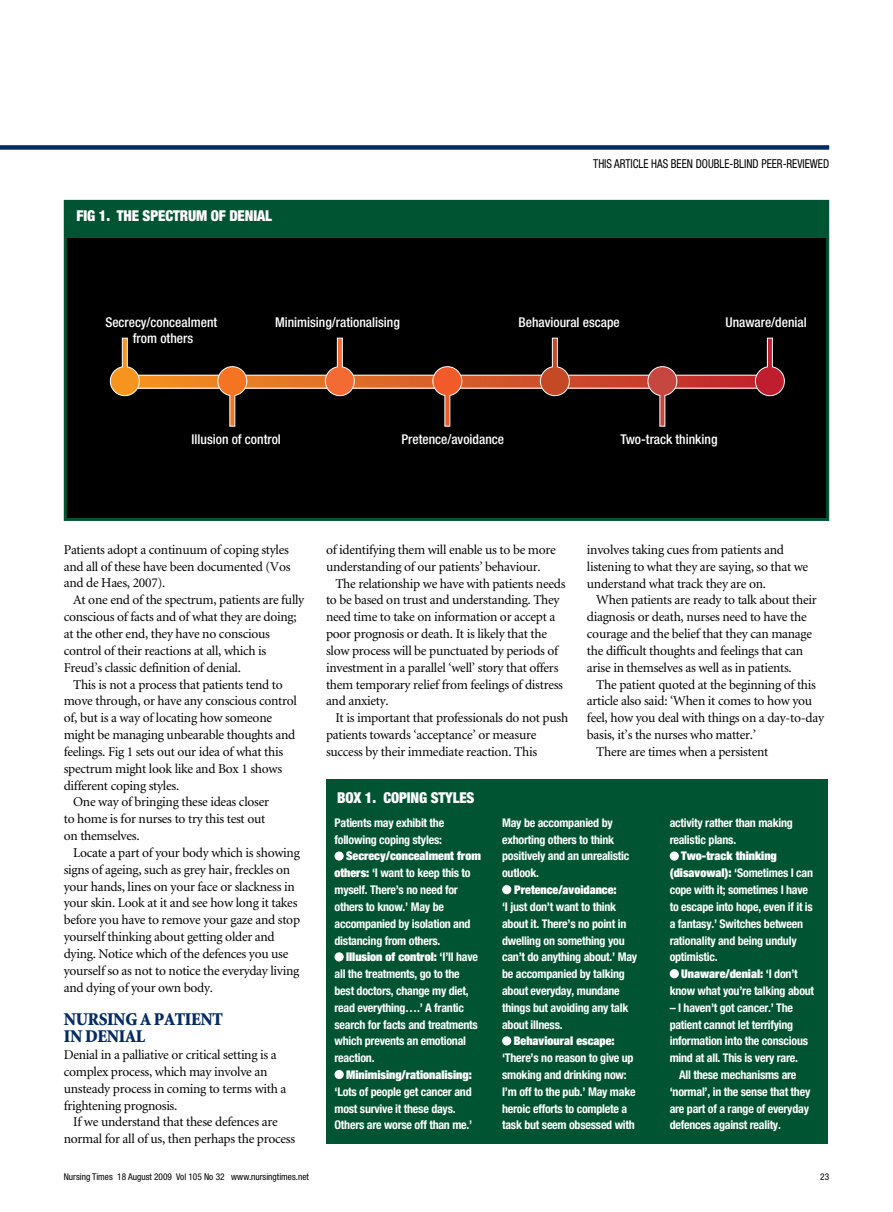
<style>
.page{position:relative;width:893px;height:1212px;background:#fff}
.page>*{position:absolute;margin:0;border:0;box-sizing:border-box;transform-origin:0 0}
.t1{font:900 18px/16.8px "Minion";letter-spacing:.095em;color:#042c63;scale:.95 1}
.t2{font:900 condensed 15px "Helvetica Neue";letter-spacing:-.01em;color:#fff}
.t3{font:13.5px/16.8px "Minion";letter-spacing:-.02em;color:#000}
.t4{font:500 condensed 13.5px/16.2px "Helvetica Neue";color:#fff;text-align:center}
.t5{font:condensed 12.3px "Helvetica Neue";color:#000;scale:.9 1}
.t6{font:700 condensed 12px/16.8px "Helvetica Neue";letter-spacing:-.02em;color:#fff}
.t7{font:900 expanded 12px "Helvetica Neue";color:#fff}
.t8{font:condensed 9.3px "Helvetica Neue";color:#000}
.s1{font-weight:900;font-stretch:expanded}
</style>
<div class="page">
<div style="left:0;top:145px;width:829px;height:5px;background:#042c63"></div>
<div style="left:65px;top:231px;width:763px;height:288px;background:#000"></div>
<svg style="left:140px;top:377px;width:615px;height:9px;background:#d75d28"></svg>
<svg style="left:110px;top:337px;width:30px;height:59px"></svg>
<svg style="left:217px;top:366px;width:31px;height:61px"></svg>
<svg style="left:325px;top:337px;width:30px;height:59px"></svg>
<svg style="left:432px;top:366px;width:31px;height:61px"></svg>
<svg style="left:540px;top:337px;width:30px;height:59px"></svg>
<svg style="left:647px;top:366px;width:31px;height:61px"></svg>
<svg style="left:755px;top:337px;width:30px;height:59px"></svg>
<div style="left:64px;top:200px;width:765px;height:321px;border:3px solid #005431"></div>
<div style="left:66px;top:201px;width:761px;height:37px;background:#005431"></div>
<div style="left:326px;top:780px;width:502px;height:364px;background:#005431"></div>
<svg style="left:334px;top:851px;width:10px;height:10px"></svg>
<div style="left:334px;top:952px;width:10px;height:9px;background:#fff;border-radius:50%"></div>
<div style="left:334px;top:1070px;width:10px;height:9px;background:#fff;border-radius:50%"></div>
<div style="left:502px;top:885px;width:9px;height:9px;background:#fff;border-radius:50%"></div>
<div style="left:502px;top:1036px;width:9px;height:9px;background:#fff;border-radius:50%"></div>
<div style="left:670px;top:851px;width:9px;height:10px;background:#fff;border-radius:50%"></div>
<div style="left:670px;top:969px;width:9px;height:9px;background:#fff;border-radius:50%"></div>
<p class="t2" style="left:77px;top:207px;width:197px">FIG 1. THE SPECTRUM OF DENIAL</p>
<p class="t5" style="left:593px;top:156px;width:264px">This article has been double-blind peer-reviewed</p>
<p class="t4" style="left:105px;top:313px;width:113px">Secrecy/concealment from others</p>
<p class="t4" style="left:275px;top:313px;width:126px">Minimising/rationalising</p>
<p class="t4" style="left:519px;top:313px;width:103px">Behavioural escape</p>
<p class="t4" style="left:726px;top:313px;width:83px">Unaware/denial</p>
<p class="t4" style="left:191px;top:431px;width:91px">Illusion of control</p>
<p class="t4" style="left:402px;top:431px;width:104px">Pretence/avoidance</p>
<p class="t4" style="left:621px;top:431px;width:98px">Two-track thinking</p>
<p class="t3" style="left:64px;top:542px;width:228px;text-align:justify">Patients adopt a continuum of coping styles and all of these have been documented (Vos and de Haes, 2007).</p>
<p class="t3" style="left:73px;top:592px;width:233px">At one end of the spectrum, patients are fully</p>
<p class="t3" style="left:64px;top:609px;width:234px">conscious of facts and of what they are doing;</p>
<p class="t3" style="left:64px;top:626px;width:208px">at the other end, they have no conscious</p>
<p class="t3" style="left:64px;top:643px;width:204px">control of their reactions at all, which is</p>
<p class="t3" style="left:64px;top:659px;width:179px">Freud’s classic definition of denial.</p>
<p class="t3" style="left:73px;top:676px;width:211px">This is not a process that patients tend to</p>
<p class="t3" style="left:64px;top:693px;width:235px">move through, or have any conscious control</p>
<p class="t3" style="left:64px;top:710px;width:210px">of, but is a way of locating how someone</p>
<p class="t3" style="left:64px;top:727px;width:233px">might be managing unbearable thoughts and</p>
<p class="t3" style="left:64px;top:744px;width:221px">feelings. Fig 1 sets out our idea of what this</p>
<p class="t3" style="left:64px;top:760px;width:220px">spectrum might look like and Box 1 shows</p>
<p class="t3" style="left:64px;top:777px;width:117px">different coping styles.</p>
<p class="t3" style="left:73px;top:794px;width:197px">One way of bringing these ideas closer</p>
<p class="t3" style="left:64px;top:811px;width:203px">to home is for nurses to try this test out</p>
<p class="t3" style="left:64px;top:828px;width:77px">on themselves.</p>
<p class="t3" style="left:73px;top:845px;width:228px">Locate a part of your body which is showing</p>
<p class="t3" style="left:64px;top:861px;width:228px">signs of ageing, such as grey hair, freckles on</p>
<p class="t3" style="left:64px;top:878px;width:233px">your hands, lines on your face or slackness in</p>
<p class="t3" style="left:64px;top:895px;width:235px">your skin. Look at it and see how long it takes</p>
<p class="t3" style="left:64px;top:912px;width:238px">before you have to remove your gaze and stop</p>
<p class="t3" style="left:64px;top:929px;width:212px">yourself thinking about getting older and</p>
<p class="t3" style="left:64px;top:946px;width:226px">dying. Notice which of the defences you use</p>
<p class="t3" style="left:64px;top:962px;width:237px">yourself so as not to notice the everyday living</p>
<p class="t3" style="left:64px;top:979px;width:151px">and dying of your own body.</p>
<h1 class="t1" style="left:64px;top:1012px;width:169px">NURSING A PATIENT<br>IN DENIAL</h1>
<p class="t3" style="left:64px;top:1047px;width:224px">Denial in a palliative or critical setting is a complex process, which may involve an unsteady process in coming to terms with a frightening prognosis.</p>
<p class="t3" style="left:64px;top:1114px;width:233px;text-indent:9px">If we understand that these defences are normal for all of us, then perhaps the process</p>
<p class="t3" style="left:326px;top:542px;width:231px">of identifying them will enable us to be more understanding of our patients’ behaviour.</p>
<p class="t3" style="left:326px;top:575px;width:241px;text-indent:9px">The relationship we have with patients needs to be based on trust and understanding. They need time to take on information or accept a poor prognosis or death. It is likely that the slow process will be punctuated by periods of investment in a parallel ‘well’ story that offers them temporary relief from feelings of distress and anxiety.</p>
<p class="t3" style="left:326px;top:710px;width:244px;text-indent:9px">It is important that professionals do not push patients towards ‘acceptance’ or measure success by their immediate reaction. This</p>
<p class="t2" style="left:337px;top:788px;width:139px">BOX 1. COPING STYLES</p>
<p class="t3" style="left:587px;top:542px;width:223px">involves taking cues from patients and listening to what they are saying, so that we understand what track they are on.</p>
<p class="t3" style="left:587px;top:592px;width:231px;text-indent:9px">When patients are ready to talk about their diagnosis or death, nurses need to have the courage and the belief that they can manage the difficult thoughts and feelings that can arise in themselves as well as in patients.</p>
<p class="t3" style="left:596px;top:676px;width:221px">The patient quoted at the beginning of this</p>
<p class="t3" style="left:587px;top:693px;width:227px">article also said: ‘When it comes to how you</p>
<p class="t3" style="left:587px;top:710px;width:239px">feel, how you deal with things on a day-to-day</p>
<p class="t3" style="left:587px;top:727px;width:171px">basis, it’s the nurses who matter.’</p>
<p class="t3" style="left:596px;top:744px;width:174px">There are times when a persistent</p>
<p class="t6" style="left:334px;top:814px;width:111px">Patients may exhibit the following coping styles:</p>
<p class="t6" style="left:334px;top:848px;width:148px;text-indent:12px"><span class="s1">Secrecy/concealment from others:</span> ‘I want to keep this to myself. There’s no need for others to know.’ May be accompanied by isolation and distancing from others.</p>
<p class="t6" style="left:334px;top:948px;width:145px;text-indent:12px"><span class="s1">Illusion of control:</span> ‘I’ll have all the treatments, go to the best doctors, change my diet, read everything….’ A frantic search for facts and treatments which prevents an emotional reaction.</p>
<p class="t7" style="left:346px;top:1067px;width:127px">Minimising/rationalising:</p>
<p class="t6" style="left:334px;top:1083px;width:139px">‘Lots of people get cancer and most survive it these days.<br>Others are worse off than me.’</p>
<p class="t6" style="left:502px;top:814px;width:129px">May be accompanied by exhorting others to think positively and an unrealistic outlook.</p>
<p class="t7" style="left:514px;top:882px;width:104px">Pretence/avoidance:</p>
<p class="t6" style="left:502px;top:898px;width:137px">‘I just don’t want to think about it. There’s no point in dwelling on something you can’t do anything about.’ May be accompanied by talking about everyday, mundane things but avoiding any talk about illness.</p>
<p class="t7" style="left:514px;top:1033px;width:102px">Behavioural escape:</p>
<p class="t6" style="left:502px;top:1049px;width:135px">‘There’s no reason to give up smoking and drinking now:<br>I’m off to the pub.’ May make heroic efforts to complete a task but seem obsessed with</p>
<p class="t6" style="left:670px;top:814px;width:125px">activity rather than making realistic plans.</p>
<p class="t6" style="left:670px;top:848px;width:145px;text-indent:12px"><span class="s1">Two-track thinking (disavowal):</span> ‘Sometimes I can cope with it; sometimes I have to escape into hope, even if it is a fantasy.’ Switches between rationality and being unduly optimistic.</p>
<p class="t6" style="left:670px;top:965px;width:146px;text-align:center"><span class="s1">Unaware/denial:</span> ‘I don’t know what you’re talking about</p>
<p class="t6" style="left:670px;top:999px;width:125px">– I haven’t got cancer.’ The</p>
<p class="t6" style="left:670px;top:1016px;width:125px">patient cannot let terrifying</p>
<p class="t6" style="left:670px;top:1032px;width:140px">information into the conscious</p>
<p class="t6" style="left:670px;top:1049px;width:130px">mind at all. This is very rare.</p>
<p class="t6" style="left:679px;top:1066px;width:119px">All these mechanisms are</p>
<p class="t6" style="left:670px;top:1083px;width:142px">‘normal’, in the sense that they</p>
<p class="t6" style="left:670px;top:1100px;width:141px">are part of a range of everyday</p>
<p class="t6" style="left:670px;top:1116px;width:113px">defences against reality.</p>
<p class="t8" style="left:64px;top:1171px;width:247px">Nursing Times 18 August 2009 Vol 105 No 32 www.nursingtimes.net</p>
<p class="t8" style="left:820px;top:1171px;width:10px">23</p>
</div>
